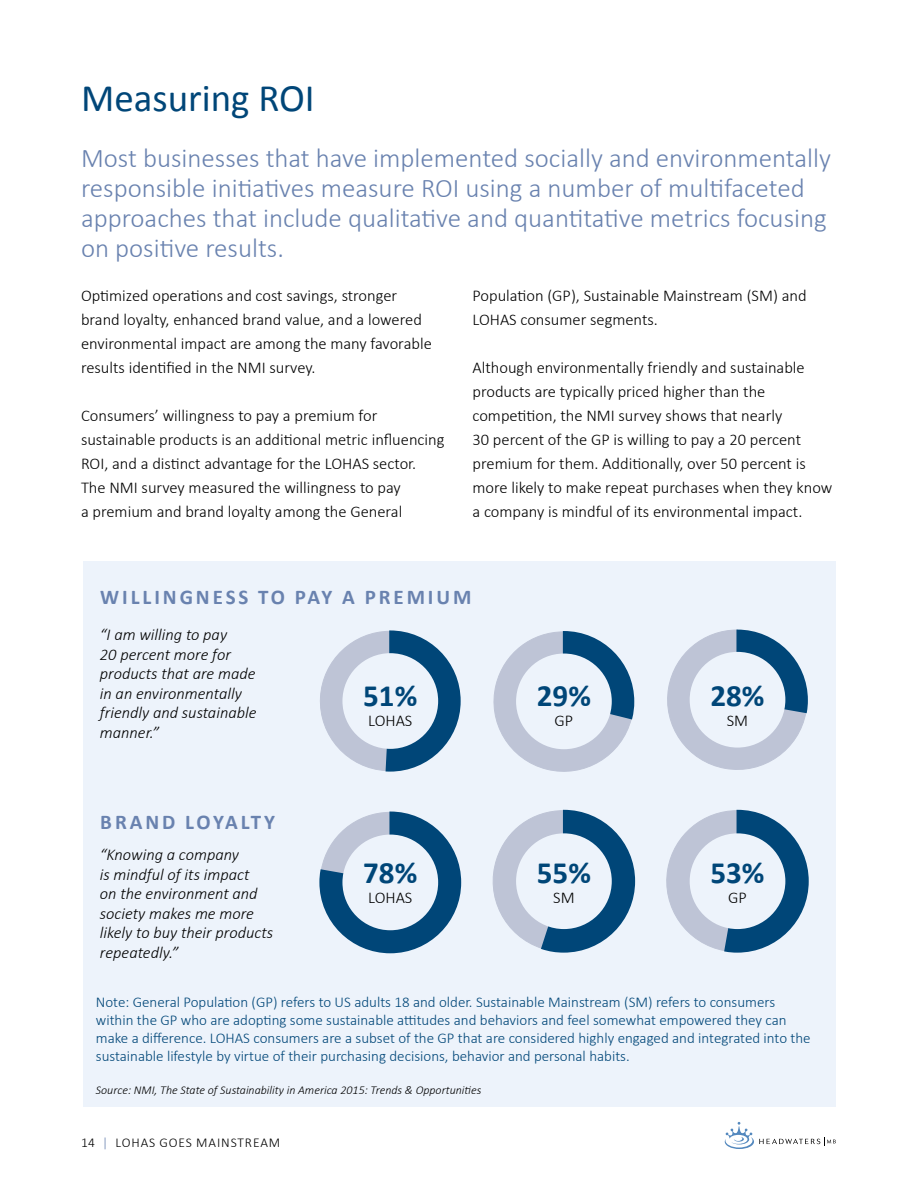
<style>
.page{position:relative;width:918px;height:1188px;background:#fff}
.page>*{position:absolute;margin:0;border:0;box-sizing:border-box;transform-origin:0 0}
.t1{font:39px "Calibri";color:#004678}
.t2{font:700 31.05px "Calibri";color:#004678}
.t3{font:300 27px/30px "Calibri";color:#6982af}
.t4{font:700 21px "Calibri";letter-spacing:.14em;color:#6982af}
.t5{font:300 16.5px/24px "Calibri";color:#000}
.t6{font:italic 300 16.5px/19.5px "Calibri";color:#000}
.t7{font:300 15px/18px "Calibri";color:#004678}
.t8{font:300 13.5px "Calibri";letter-spacing:.065em;color:#000}
.t9{font:italic 300 12px "Calibri";color:#000}
.s1{color:#6982af}
</style>
<div class="page">
<div style="left:83px;top:562px;width:752px;height:545px;background:#edf3fb"></div>
<svg style="left:320px;top:630px;width:141px;height:142px"></svg>
<div style="left:342px;top:653px;width:96px;height:96px;background:#edf3fb;border-radius:50%"></div>
<svg style="left:493px;top:631px;width:142px;height:141px"></svg>
<div style="left:516px;top:654px;width:96px;height:95px;background:#edf3fb;border-radius:50%"></div>
<svg style="left:667px;top:629px;width:141px;height:141px"></svg>
<div style="left:690px;top:652px;width:95px;height:96px;background:#edf3fb;border-radius:50%"></div>
<svg style="left:319px;top:811px;width:143px;height:143px"></svg>
<div style="left:342px;top:835px;width:96px;height:95px;background:#edf3fb;border-radius:50%"></div>
<svg style="left:492px;top:809px;width:144px;height:144px"></svg>
<div style="left:516px;top:833px;width:96px;height:96px;background:#edf3fb;border-radius:50%"></div>
<svg style="left:666px;top:809px;width:143px;height:144px"></svg>
<div style="left:690px;top:833px;width:95px;height:96px;background:#edf3fb;border-radius:50%"></div>
<svg style="left:725px;top:1122px;width:111px;height:27px"></svg>
<p class="t1" style="left:81px;top:74px;width:235px">Measuring ROI</p>
<p class="t3" style="left:81px;top:142px;width:752px">Most businesses that have implemented socially and environmentally responsible initiatives measure ROI using a number of multifaceted approaches that include qualitative and quantitative metrics focusing on positive results.</p>
<p class="t5" style="left:81px;top:282px;width:352px">Optimized operations and cost savings, stronger brand loyalty, enhanced brand value, and a lowered environmental impact are among the many favorable results identified in the NMI survey.</p>
<p class="t5" style="left:81px;top:402px;width:365px">Consumers’ willingness to pay a premium for sustainable products is an additional metric influencing ROI, and a distinct advantage for the LOHAS sector.<br>The NMI survey measured the willingness to pay<br>a premium and brand loyalty among the General</p>
<p class="t5" style="left:472px;top:282px;width:336px">Population (GP), Sustainable Mainstream (SM) and<br>LOHAS consumer segments.</p>
<p class="t5" style="left:472px;top:354px;width:361px">Although environmentally friendly and sustainable products are typically priced higher than the competition, the NMI survey shows that nearly<br>30 percent of the GP is willing to pay a 20 percent premium for them. Additionally, over 50 percent is more likely to make repeat purchases when they know a company is mindful of its environmental impact.</p>
<p class="t4" style="left:100px;top:583px;width:373px">WILLINGNESS TO PAY A PREMIUM</p>
<p class="t6" style="left:100px;top:625px;width:158px">“I am willing to pay<br>20 percent more for products that are made in an environmentally friendly and sustainable manner.”</p>
<p class="t4" style="left:100px;top:809px;width:176px">BRAND LOYALTY</p>
<p class="t6" style="left:100px;top:845px;width:175px">“Knowing a company<br>is mindful of its impact<br>on the environment and society makes me more likely to buy their products repeatedly.”</p>
<p class="t2" style="left:363px;top:676px;width:56px">51%</p>
<p class="t5" style="left:368px;top:708px;width:46px">LOHAS</p>
<p class="t2" style="left:363px;top:853px;width:56px">78%</p>
<p class="t5" style="left:368px;top:884px;width:46px">LOHAS</p>
<p class="t2" style="left:537px;top:676px;width:56px">29%</p>
<p class="t5" style="left:555px;top:708px;width:20px">GP</p>
<p class="t2" style="left:537px;top:853px;width:56px">55%</p>
<p class="t5" style="left:553px;top:884px;width:23px">SM</p>
<p class="t2" style="left:710px;top:676px;width:56px">28%</p>
<p class="t5" style="left:727px;top:708px;width:23px">SM</p>
<p class="t2" style="left:710px;top:853px;width:56px">53%</p>
<p class="t5" style="left:728px;top:884px;width:20px">GP</p>
<p class="t7" style="left:96px;top:993px;width:716px">Note: General Population (GP) refers to US adults 18 and older. Sustainable Mainstream (SM) refers to consumers within the GP who are adopting some sustainable attitudes and behaviors and feel somewhat empowered they can make a difference. LOHAS consumers are a subset of the GP that are considered highly engaged and integrated into the sustainable lifestyle by virtue of their purchasing decisions, behavior and personal habits.</p>
<p class="t9" style="left:96px;top:1083px;width:387px">Source: NMI, The State of Sustainability in America 2015: Trends &amp; Opportunities</p>
<p class="t8" style="left:81px;top:1134px;width:201px">14 <span class="s1">|</span> LOHAS GOES MAINSTREAM</p>
</div>
